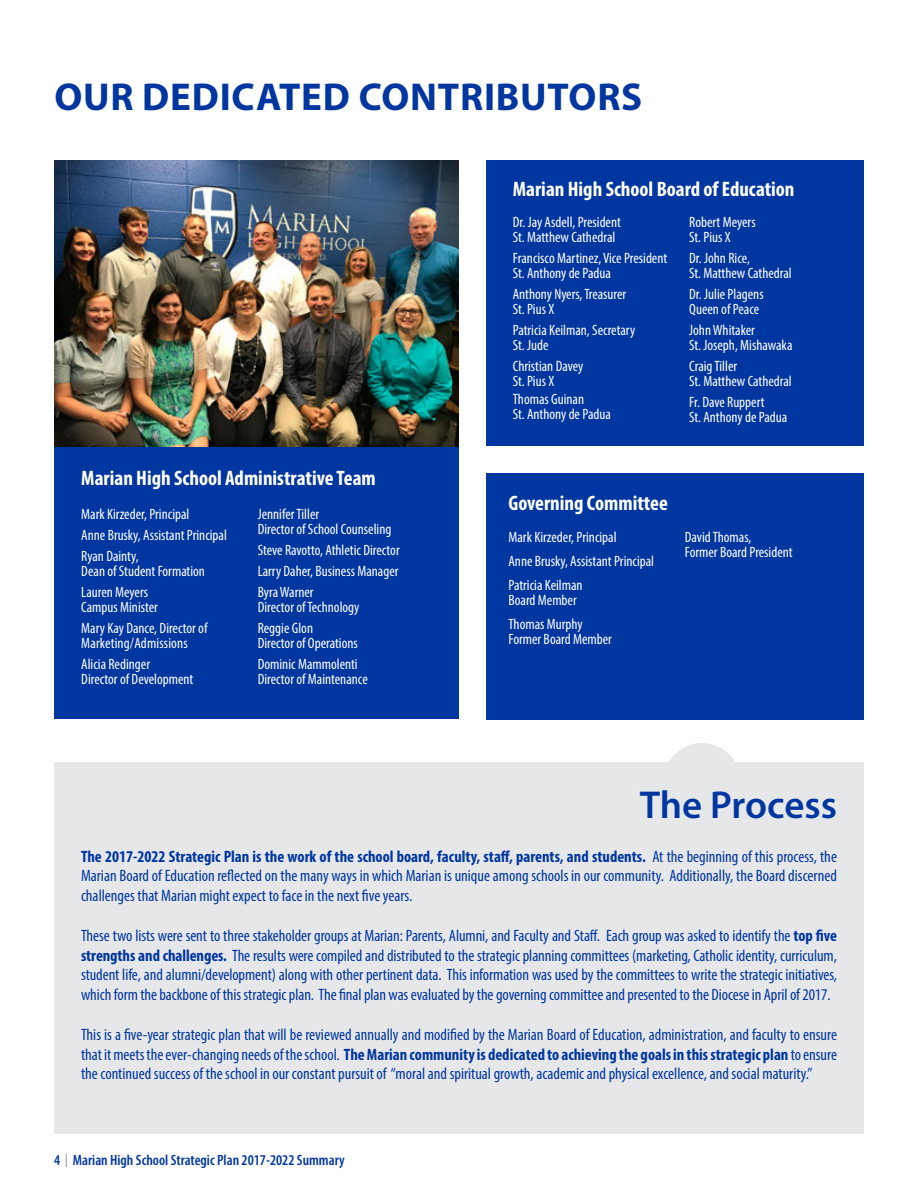
<style>
.page{position:relative;width:918px;height:1188px;background:#fff}
.page>*{position:absolute;margin:0;border:0;box-sizing:border-box;transform-origin:0 0}
.t1{font:700 39px "Myriad Pro";letter-spacing:.02em;color:#0036a0}
.t2{font:600 39px "Myriad Pro";letter-spacing:-.005em;color:#0036a0}
.t3{font:700 condensed 21px "Myriad Pro";color:#fff}
.t4{font:condensed 16.5px/19.8px "Myriad Pro";color:#0036a0;text-align:justify}
.t5{font:condensed 15px/15px "Myriad Pro";color:#fff}
.t6{font:600 condensed 15px "Myriad Pro";color:#0036a0}
.s1{font-weight:700}
.s2{font-weight:300;font-size:19.5px;color:#808285}
</style>
<div class="page">
<div style="left:663px;top:743px;width:78px;height:78px;background:#e6e7e9;border-radius:50%"></div>
<div style="left:54px;top:763px;width:810px;height:371px;background:#e6e7e9"></div>
<div style="left:54px;top:446px;width:405px;height:273px;background:#0036a0"></div>
<img style="left:54px;top:161px;width:405px;height:285px">
<div style="left:486px;top:473px;width:378px;height:247px;background:#0036a0"></div>
<div style="left:486px;top:161px;width:378px;height:285px;background:#0036a0"></div>
<p class="t1" style="left:54px;top:72px;width:589px">OUR DEDICATED CONTRIBUTORS</p>
<p class="t3" style="left:513px;top:175px;width:283px">Marian High School Board of Education</p>
<p class="t3" style="left:81px;top:464px;width:296px">Marian High School Administrative Team</p>
<p class="t5" style="left:81px;top:506px;width:110px">Mark Kirzeder, Principal</p>
<p class="t5" style="left:81px;top:527px;width:147px">Anne Brusky, Assistant Principal</p>
<p class="t5" style="left:81px;top:548px;width:125px">Ryan Dainty,<br>Dean of Student Formation</p>
<p class="t5" style="left:81px;top:584px;width:68px">Lauren Meyers</p>
<p class="t5" style="left:81px;top:599px;width:78px">Campus Minister</p>
<p class="t5" style="left:81px;top:620px;width:128px">Mary Kay Dance, Director of<br>Marketing/Admissions</p>
<p class="t5" style="left:81px;top:656px;width:70px">Alicia Redinger</p>
<p class="t5" style="left:81px;top:671px;width:114px">Director of Development</p>
<p class="t5" style="left:258px;top:506px;width:63px">Jennifer Tiller</p>
<p class="t5" style="left:258px;top:521px;width:135px">Director of School Counseling</p>
<p class="t5" style="left:258px;top:542px;width:144px">Steve Ravotto, Athletic Director</p>
<p class="t5" style="left:258px;top:563px;width:142px">Larry Daher, Business Manager</p>
<p class="t5" style="left:258px;top:584px;width:57px">Byra Warner</p>
<p class="t5" style="left:258px;top:599px;width:103px">Director of Technology</p>
<p class="t5" style="left:258px;top:620px;width:57px">Reggie Glon</p>
<p class="t5" style="left:258px;top:635px;width:102px">Director of Operations</p>
<p class="t5" style="left:258px;top:656px;width:101px">Dominic Mammolenti</p>
<p class="t5" style="left:258px;top:671px;width:112px">Director of Maintenance</p>
<p class="t5" style="left:513px;top:214px;width:110px">Dr. Jay Asdell, President</p>
<p class="t5" style="left:513px;top:229px;width:104px">St. Matthew Cathedral</p>
<p class="t5" style="left:513px;top:250px;width:156px">Francisco Martinez, Vice President<br>St. Anthony de Padua</p>
<p class="t5" style="left:513px;top:286px;width:115px">Anthony Nyers, Treasurer</p>
<p class="t5" style="left:513px;top:301px;width:43px">St. Pius X</p>
<p class="t5" style="left:513px;top:322px;width:124px">Patricia Keilman, Secretary</p>
<p class="t5" style="left:513px;top:337px;width:37px">St. Jude</p>
<p class="t5" style="left:513px;top:358px;width:72px">Christian Davey</p>
<p class="t5" style="left:513px;top:373px;width:43px">St. Pius X</p>
<p class="t5" style="left:513px;top:391px;width:73px">Thomas Guinan</p>
<p class="t5" style="left:513px;top:406px;width:100px">St. Anthony de Padua</p>
<p class="t5" style="left:689px;top:214px;width:68px">Robert Meyers</p>
<p class="t5" style="left:689px;top:229px;width:43px">St. Pius X</p>
<p class="t5" style="left:689px;top:250px;width:62px">Dr. John Rice,</p>
<p class="t5" style="left:689px;top:265px;width:104px">St. Matthew Cathedral</p>
<p class="t5" style="left:689px;top:286px;width:76px">Dr. Julie Plagens</p>
<p class="t5" style="left:689px;top:301px;width:72px">Queen of Peace</p>
<p class="t5" style="left:689px;top:322px;width:67px">John Whitaker</p>
<p class="t5" style="left:689px;top:337px;width:105px">St. Joseph, Mishawaka</p>
<p class="t5" style="left:689px;top:358px;width:49px">Craig Tiller</p>
<p class="t5" style="left:689px;top:373px;width:104px">St. Matthew Cathedral</p>
<p class="t5" style="left:689px;top:394px;width:77px">Fr. Dave Ruppert</p>
<p class="t5" style="left:689px;top:409px;width:100px">St. Anthony de Padua</p>
<p class="t3" style="left:509px;top:489px;width:161px">Governing Committee</p>
<p class="t5" style="left:509px;top:530px;width:110px">Mark Kirzeder, Principal</p>
<p class="t5" style="left:509px;top:554px;width:147px">Anne Brusky, Assistant Principal</p>
<p class="t5" style="left:509px;top:578px;width:76px">Patricia Keilman</p>
<p class="t5" style="left:509px;top:593px;width:70px">Board Member</p>
<p class="t5" style="left:509px;top:617px;width:76px">Thomas Murphy</p>
<p class="t5" style="left:509px;top:632px;width:105px">Former Board Member</p>
<p class="t5" style="left:685px;top:530px;width:68px">David Thomas,</p>
<p class="t5" style="left:685px;top:545px;width:109px">Former Board President</p>
<p class="t2" style="left:640px;top:780px;width:199px">The Process</p>
<p class="t4" style="left:81px;top:846px;width:757px"><span class="s1">The 2017-2022 Strategic Plan is the work of the school board, faculty, staff, parents, and students.</span> At the beginning of this process, the Marian Board of Education reflected on the many ways in which Marian is unique among schools in our community. Additionally, the Board discerned challenges that Marian might expect to face in the next five years.</p>
<p class="t4" style="left:81px;top:925px;width:758px">These two lists were sent to three stakeholder groups at Marian: Parents, Alumni, and Faculty and Staff. Each group was asked to identify the <span class="s1">top five strengths and challenges.</span> The results were compiled and distributed to the strategic planning committees (marketing, Catholic identity, curriculum, student life, and alumni/development) along with other pertinent data. This information was used by the committees to write the strategic initiatives, which form the backbone of this strategic plan. The final plan was evaluated by the governing committee and presented to the Diocese in April of 2017.</p>
<p class="t4" style="left:81px;top:1024px;width:758px">This is a five-year strategic plan that will be reviewed annually and modified by the Marian Board of Education, administration, and faculty to ensure that it meets the ever-changing needs of the school. <span class="s1">The Marian community is dedicated to achieving the goals in this strategic plan</span> to ensure the continued success of the school in our constant pursuit of “moral and spiritual growth, academic and physical excellence, and social maturity.”</p>
<p class="t6" style="left:54px;top:1151px;width:292px">4 <span class="s2">I</span> Marian High School Strategic Plan 2017-2022 Summary</p>
</div>
